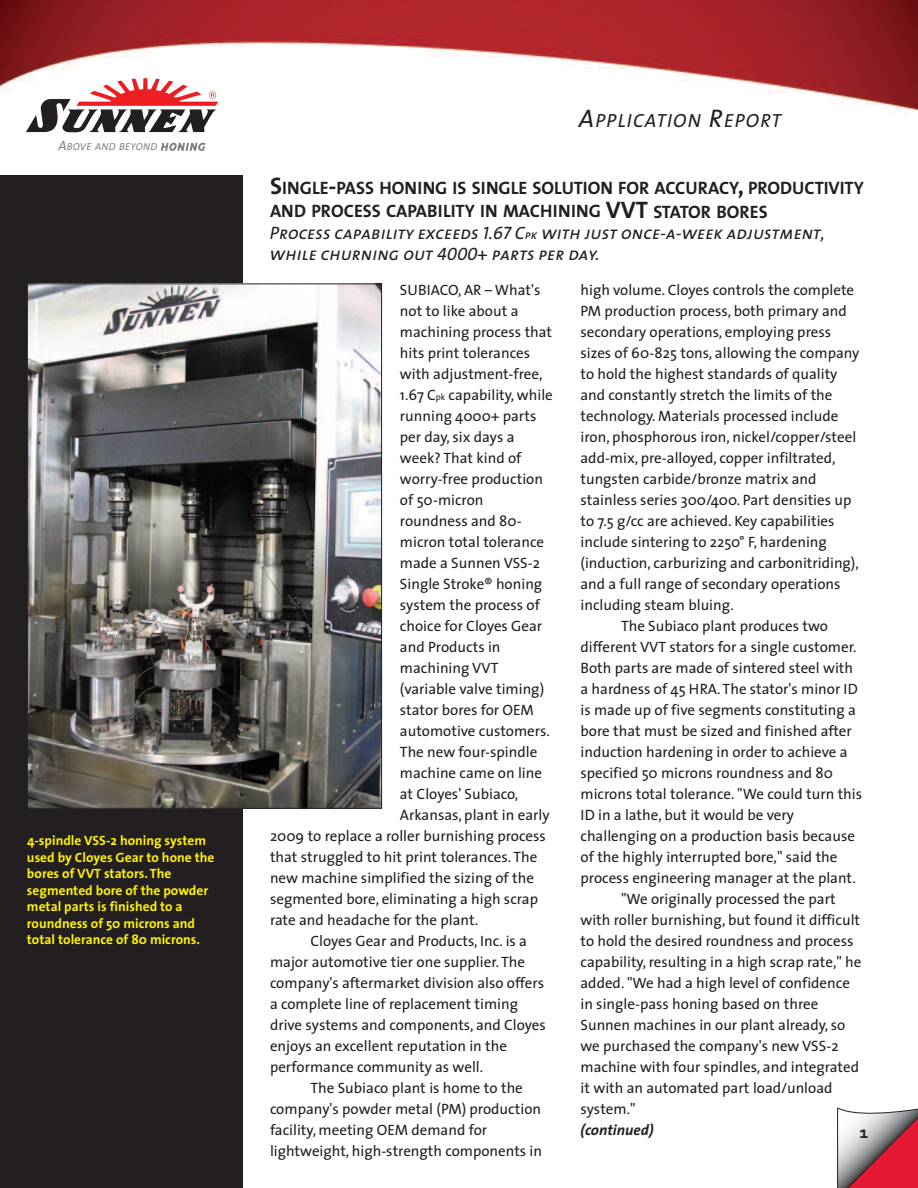
<style>
.page{position:relative;width:918px;height:1188px;background:#fff}
.page>*{position:absolute;margin:0;border:0;box-sizing:border-box;transform-origin:0 0}
.t1{font:italic 19.2px "The Mix Caps";letter-spacing:.065em;color:#231f20}
.t2{font:700 18px/24px "The Sans";color:#231f20}
.t3{font:italic 18px/21px "The Sans Caps";color:#231f20}
.t4{font:700 18px "Corbel";color:#231f20}
.t5{font:15px "The Sans";color:#231f20}
.t6{font:italic 700 15px "The Sans";color:#231f20}
.t7{font:700 13.5px/16.5px "The Sans";color:#fff101}
.t8{font:italic 10.2px "The Mix Caps";letter-spacing:.04em;color:#808285}
.s1{font-size:13.5px}
.s2{font-size:25.5px}
.s3{font-size:24px}
.s4{font-size:12.6px}
.s5{font-size:9px}
</style>
<div class="page">
<div style="left:0;top:176px;width:243px;height:1012px;background:#231f20"></div>
<img style="left:0;top:0;width:918px;height:133px">
<svg style="left:838px;top:1108px;width:80px;height:80px;background:#c37682"></svg>
<hr style="left:837px;top:1108px;width:1px;height:80px;background:#231f20">
<img style="left:29px;top:286px;width:351px;height:521px">
<svg style="left:26px;top:78px;width:192px;height:54px"></svg>
<p class="t8" style="left:58px;top:143px;width:148px"><span class="s1">A</span>BOVE AND BEYOND HONING</p>
<p class="t7" style="left:27px;top:834px;width:189px">4-spindle VSS-2 honing system used by Cloyes Gear to hone the bores of VVT stators. The segmented bore of the powder metal parts is finished to a roundness of 50 microns and total tolerance of 80 microns.</p>
<p class="t1" style="left:579px;top:114px;width:204px"><span class="s2">A</span>PPLICATION <span class="s2">R</span>EPORT</p>
<p class="t2" style="left:270px;top:177px;width:595px"><span class="s3">S</span>INGLE<span class="s3">-</span>PASS HONING IS SINGLE SOLUTION FOR ACCURACY<span class="s3">,</span> PRODUCTIVITY<br>AND PROCESS CAPABILITY IN MACHINING <span class="s3">VVT</span> STATOR BORES</p>
<p class="t3" style="left:270px;top:224px;width:556px">Process capability exceeds 1.67 C<span class="s4">pk</span> with just once-a-week adjustment, while churning out 4000+ parts per day.</p>
<p class="t5" style="left:400px;top:284px;width:142px">SUBIACO, AR – What's</p>
<p class="t5" style="left:400px;top:305px;width:120px">not to like about a</p>
<p class="t5" style="left:400px;top:326px;width:154px">machining process that</p>
<p class="t5" style="left:400px;top:347px;width:132px">hits print tolerances</p>
<p class="t5" style="left:400px;top:368px;width:144px">with adjustment-free,</p>
<p class="t5" style="left:400px;top:389px;width:154px">1.67 C<span class="s5">pk</span> capability, while</p>
<p class="t5" style="left:400px;top:410px;width:138px">running 4000+ parts</p>
<p class="t5" style="left:400px;top:431px;width:116px">per day, six days a</p>
<p class="t5" style="left:400px;top:452px;width:123px">week? That kind of</p>
<p class="t5" style="left:400px;top:473px;width:145px">worry-free production</p>
<p class="t5" style="left:400px;top:494px;width:85px">of 50-micron</p>
<p class="t5" style="left:400px;top:515px;width:123px">roundness and 80-</p>
<p class="t5" style="left:400px;top:536px;width:146px">micron total tolerance</p>
<p class="t5" style="left:400px;top:557px;width:142px">made a Sunnen VSS-2</p>
<p class="t5" style="left:400px;top:578px;width:144px">Single Stroke® honing</p>
<p class="t5" style="left:400px;top:599px;width:142px">system the process of</p>
<p class="t5" style="left:400px;top:620px;width:144px">choice for Cloyes Gear</p>
<p class="t5" style="left:400px;top:641px;width:102px">and Products in</p>
<p class="t5" style="left:400px;top:662px;width:100px">machining VVT</p>
<p class="t5" style="left:400px;top:683px;width:146px">(variable valve timing)</p>
<p class="t5" style="left:400px;top:704px;width:135px">stator bores for OEM</p>
<p class="t5" style="left:400px;top:725px;width:152px">automotive customers.</p>
<p class="t5" style="left:400px;top:746px;width:139px">The new four-spindle</p>
<p class="t5" style="left:400px;top:767px;width:144px">machine came on line</p>
<p class="t5" style="left:400px;top:788px;width:120px">at Cloyes' Subiaco,</p>
<p class="t5" style="left:400px;top:809px;width:151px">Arkansas, plant in early</p>
<p class="t5" style="left:270px;top:830px;width:277px">2009 to replace a roller burnishing process</p>
<p class="t5" style="left:270px;top:851px;width:269px">that struggled to hit print tolerances. The</p>
<p class="t5" style="left:270px;top:872px;width:266px">new machine simplified the sizing of the</p>
<p class="t5" style="left:270px;top:893px;width:270px">segmented bore, eliminating a high scrap</p>
<p class="t5" style="left:270px;top:914px;width:210px">rate and headache for the plant.</p>
<p class="t5" style="left:311px;top:935px;width:218px">Cloyes Gear and Products, Inc. is a</p>
<p class="t5" style="left:270px;top:956px;width:257px">major automotive tier one supplier. The</p>
<p class="t5" style="left:270px;top:977px;width:276px">company's aftermarket division also offers</p>
<p class="t5" style="left:270px;top:998px;width:250px">a complete line of replacement timing</p>
<p class="t5" style="left:270px;top:1019px;width:277px">drive systems and components, and Cloyes</p>
<p class="t5" style="left:270px;top:1040px;width:239px">enjoys an excellent reputation in the</p>
<p class="t5" style="left:270px;top:1061px;width:215px">performance community as well.</p>
<p class="t5" style="left:311px;top:1082px;width:214px">The Subiaco plant is home to the</p>
<p class="t5" style="left:270px;top:1103px;width:273px">company's powder metal (PM) production</p>
<p class="t5" style="left:270px;top:1124px;width:219px">facility, meeting OEM demand for</p>
<p class="t5" style="left:270px;top:1145px;width:274px">lightweight, high-strength components in</p>
<p class="t5" style="left:581px;top:284px;width:275px">high volume. Cloyes controls the complete</p>
<p class="t5" style="left:581px;top:305px;width:268px">PM production process, both primary and</p>
<p class="t5" style="left:581px;top:326px;width:252px">secondary operations, employing press</p>
<p class="t5" style="left:581px;top:347px;width:281px">sizes of 60-825 tons, allowing the company</p>
<p class="t5" style="left:581px;top:368px;width:258px">to hold the highest standards of quality</p>
<p class="t5" style="left:581px;top:389px;width:254px">and constantly stretch the limits of the</p>
<p class="t5" style="left:581px;top:410px;width:259px">technology. Materials processed include</p>
<p class="t5" style="left:581px;top:431px;width:277px">iron, phosphorous iron, nickel/copper/steel</p>
<p class="t5" style="left:581px;top:452px;width:257px">add-mix, pre-alloyed, copper infiltrated,</p>
<p class="t5" style="left:581px;top:473px;width:238px">tungsten carbide/bronze matrix and</p>
<p class="t5" style="left:581px;top:494px;width:272px">stainless series 300/400. Part densities up</p>
<p class="t5" style="left:581px;top:515px;width:256px">to 7.5 g/cc are achieved. Key capabilities</p>
<p class="t5" style="left:581px;top:536px;width:248px">include sintering to 2250° F, hardening</p>
<p class="t5" style="left:581px;top:557px;width:280px">(induction, carburizing and carbonitriding),</p>
<p class="t5" style="left:581px;top:578px;width:262px">and a full range of secondary operations</p>
<p class="t5" style="left:581px;top:599px;width:155px">including steam bluing.</p>
<p class="t5" style="left:621px;top:620px;width:209px">The Subiaco plant produces two</p>
<p class="t5" style="left:581px;top:641px;width:277px">different VVT stators for a single customer.</p>
<p class="t5" style="left:581px;top:662px;width:274px">Both parts are made of sintered steel with</p>
<p class="t5" style="left:581px;top:683px;width:279px">a hardness of 45 HRA. The stator's minor ID</p>
<p class="t5" style="left:581px;top:704px;width:277px">is made up of five segments constituting a</p>
<p class="t5" style="left:581px;top:725px;width:273px">bore that must be sized and finished after</p>
<p class="t5" style="left:581px;top:746px;width:269px">induction hardening in order to achieve a</p>
<p class="t5" style="left:581px;top:767px;width:254px">specified 50 microns roundness and 80</p>
<p class="t5" style="left:581px;top:788px;width:283px">microns total tolerance. "We could turn this</p>
<p class="t5" style="left:581px;top:809px;width:215px">ID in a lathe, but it would be very</p>
<p class="t5" style="left:581px;top:830px;width:276px">challenging on a production basis because</p>
<p class="t5" style="left:581px;top:851px;width:259px">of the highly interrupted bore," said the</p>
<p class="t5" style="left:581px;top:872px;width:277px">process engineering manager at the plant.</p>
<p class="t5" style="left:621px;top:893px;width:216px">"We originally processed the part</p>
<p class="t5" style="left:581px;top:914px;width:281px">with roller burnishing, but found it difficult</p>
<p class="t5" style="left:581px;top:935px;width:274px">to hold the desired roundness and process</p>
<p class="t5" style="left:581px;top:956px;width:282px">capability, resulting in a high scrap rate," he</p>
<p class="t5" style="left:581px;top:977px;width:271px">added. "We had a high level of confidence</p>
<p class="t5" style="left:581px;top:998px;width:239px">in single-pass honing based on three</p>
<p class="t5" style="left:581px;top:1019px;width:266px">Sunnen machines in our plant already, so</p>
<p class="t5" style="left:581px;top:1040px;width:260px">we purchased the company's new VSS-2</p>
<p class="t5" style="left:581px;top:1061px;width:280px">machine with four spindles, and integrated</p>
<p class="t5" style="left:581px;top:1082px;width:254px">it with an automated part load/unload</p>
<p class="t5" style="left:581px;top:1103px;width:57px">system."</p>
<p class="t6" style="left:581px;top:1124px;width:75px">(continued)</p>
<p class="t4" style="left:860px;top:1122px;width:10px">1</p>
</div>
